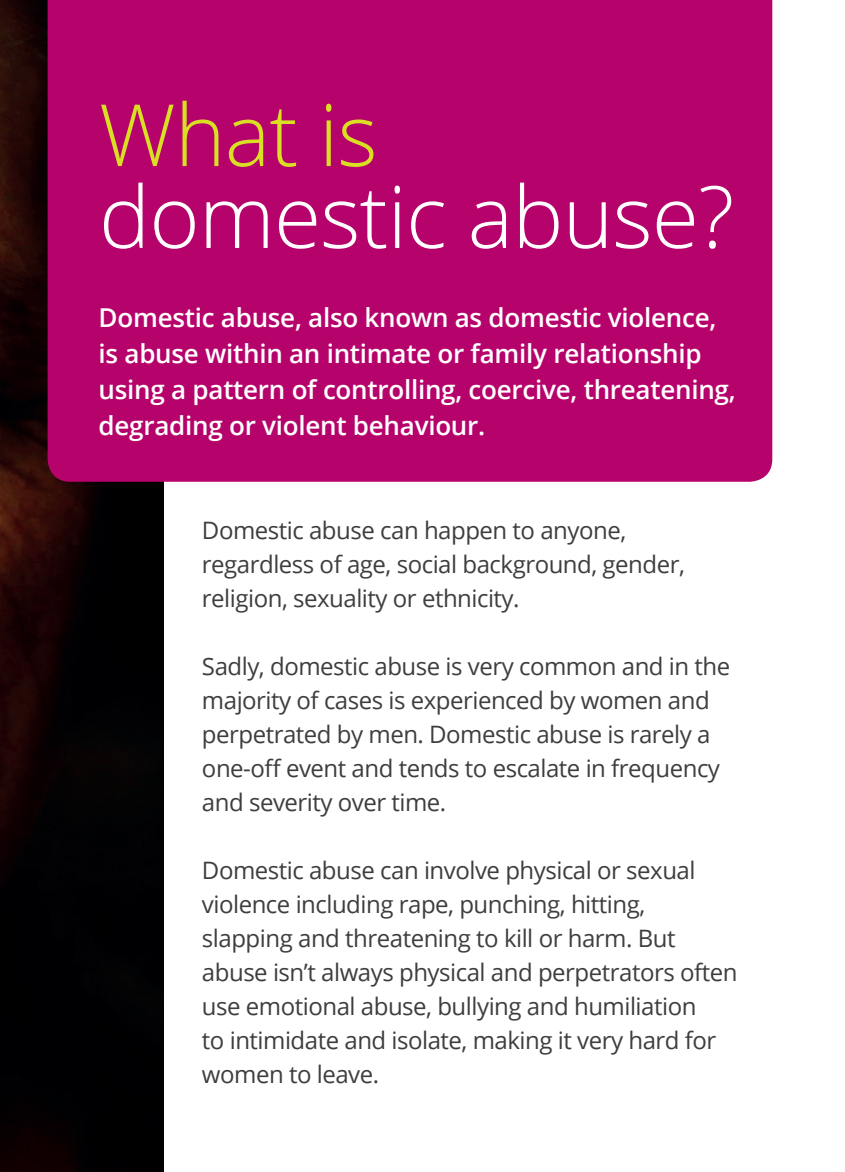
<style>
.page{position:relative;width:845px;height:1172px;background:#fff}
.page>*{position:absolute;margin:0;border:0;box-sizing:border-box;transform-origin:0 0}
.t1{font:300 86px "Open Sans";letter-spacing:-.01em;color:#fff}
.t2{font:300 86px "Open Sans";letter-spacing:-.01em;color:#d9e024}
.t3{font:600 26px/36px "Open Sans";letter-spacing:-.01em;color:#fff}
.t4{font:24px/34px "Open Sans";letter-spacing:-.02em;color:#3e3e3f}
</style>
<div class="page">
<img style="left:0;top:0;width:164px;height:1172px">
<div style="left:48px;top:0;width:724px;height:482px;background:#b6036c"></div>
<h1 class="t2" style="left:99px;top:100px;width:280px">What is</h1>
<h1 class="t1" style="left:99px;top:182px;width:637px">domestic abuse?</h1>
<p class="t3" style="left:99px;top:302px;width:638px">Domestic abuse, also known as domestic violence, is abuse within an intimate or family relationship using a pattern of controlling, coercive, threatening, degrading or violent behaviour.</p>
<p class="t4" style="left:202px;top:515px;width:484px">Domestic abuse can happen to anyone, regardless of age, social background, gender, religion, sexuality or ethnicity.</p>
<p class="t4" style="left:202px;top:651px;width:530px">Sadly, domestic abuse is very common and in the majority of cases is experienced by women and perpetrated by men. Domestic abuse is rarely a one-off event and tends to escalate in frequency and severity over time.</p>
<p class="t4" style="left:202px;top:855px;width:537px">Domestic abuse can involve physical or sexual violence including rape, punching, hitting, slapping and threatening to kill or harm. But abuse isn’t always physical and perpetrators often use emotional abuse, bullying and humiliation<br>to intimidate and isolate, making it very hard for women to leave.</p>
</div>
